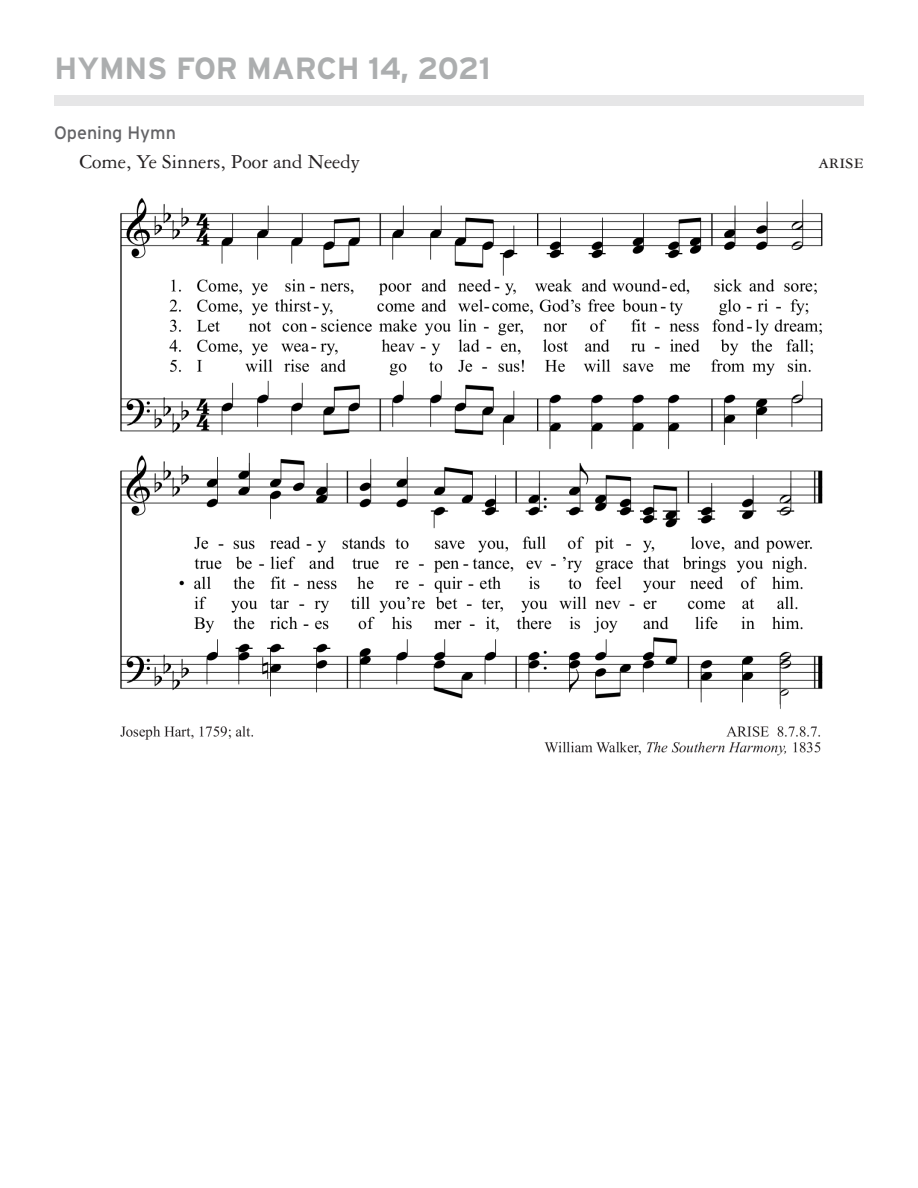
<style>
.page{position:relative;width:918px;height:1188px;background:#fff}
.page>*{position:absolute;margin:0;border:0;box-sizing:border-box;transform-origin:0 0}
.Header_1{font:700 30.6px "Interstate";letter-spacing:-.005em;color:#acaeaf}
.Header_2{font:21px "Garamond 3 LT Std";color:#231f20}
.Header_2-2{font:18px "Interstate";color:#636366}
</style>
<div class="page">
<div style="left:55px;top:95px;width:809px;height:11px;background:#e6e6e7"></div>
<img style="left:120px;top:198px;width:703px;height:558px">
<p class="Header_1" style="left:55px;top:51px;width:437px">HYMNS FOR MARCH 14, 2021</p>
<p class="Header_2-2" style="left:54px;top:123px;width:124px">Opening Hymn</p>
<p class="Header_2" style="left:79px;top:150px;width:282px">Come, Ye Sinners, Poor and Needy</p>
<p class="Header_2" style="left:818px;top:150px;width:47px">arise</p>
</div>
